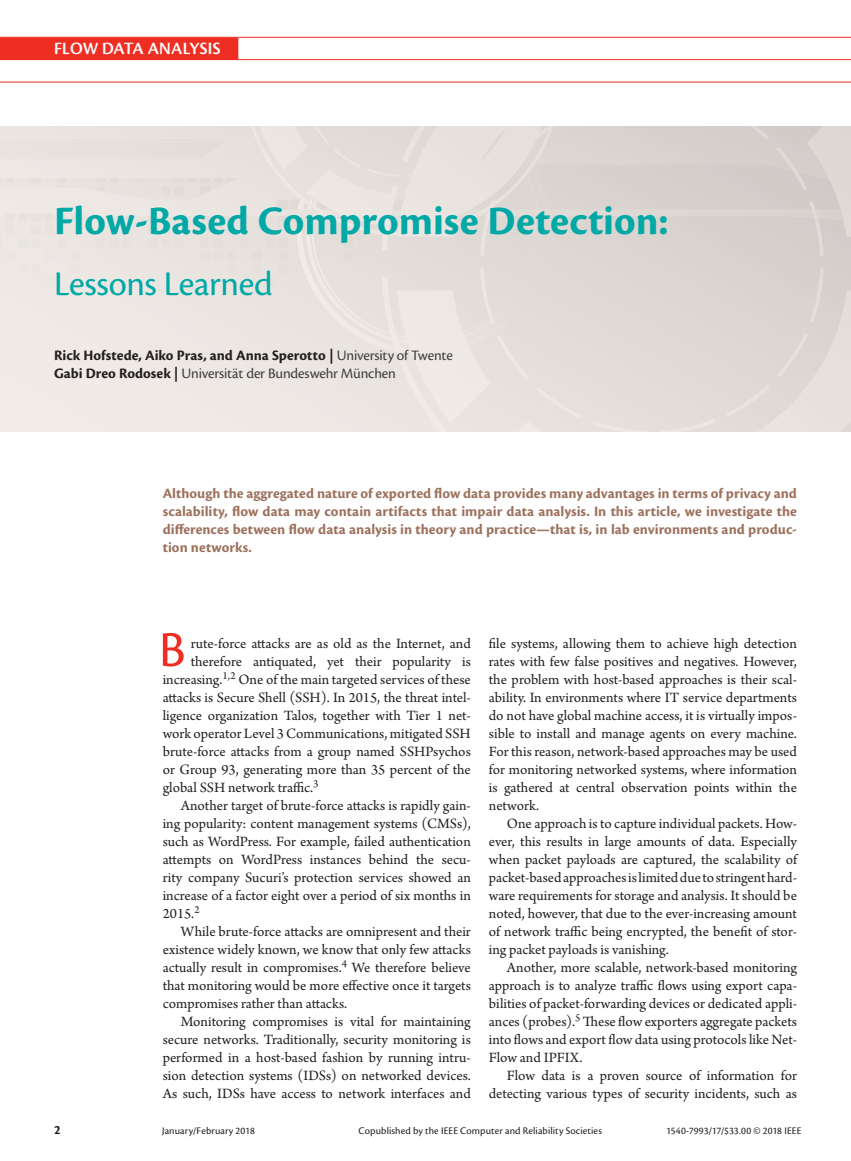
<style>
.page{position:relative;width:851px;height:1161px;background:#fff}
.page>*{position:absolute;margin:0;border:0;box-sizing:border-box;transform-origin:0 0}
.t1{font:52.35px "Cronos Pro";color:#ee2e22}
.t2{font:700 42px "Cronos Pro";letter-spacing:.005em;color:#00a9a5}
.t3{font:36px "Cronos Pro";letter-spacing:-.01em;color:#00a9a5}
.t4{font:18px "Cronos Pro Semibold Disp";letter-spacing:.015em;color:#fff}
.t5{font:15px/18px "Arno Pro";color:#231f20;text-align:justify}
.t6{font:700 15px/18px "Cronos Pro";color:#9d725e;text-align:justify}
.t7{font:700 15px/18px "Cronos Pro";color:#231f20}
.t8{font:700 13.5px "Cronos Pro";color:#231f20}
.t9{font:10.5px "Cronos Pro";letter-spacing:.01em;color:#231f20}
.s1{font-weight:400;color:#3e3e3f}
</style>
<div class="page">
<hr style="left:0;top:37px;width:850px;height:1px;background:#ee2e22">
<hr style="left:0;top:59px;width:850px;height:1px;background:#ee2e22">
<hr style="left:0;top:82px;width:850px;height:1px;background:#ee2e22">
<div style="left:0;top:38px;width:238px;height:22px;background:#ee2e22"></div>
<svg style="left:0;top:126px;width:850px;height:306px;background:#e4dfdb"></svg>
<p class="t4" style="left:54px;top:38px;width:168px">FLOW DATA ANALYSIS</p>
<h2 class="t2" style="left:54px;top:197px;width:615px">Flow-Based Compromise Detection:</h2>
<h3 class="t3" style="left:54px;top:263px;width:220px">Lessons Learned</h3>
<p class="t7" style="left:54px;top:347px;width:400px">Rick Hofstede, Aiko Pras, and Anna Sperotto | <span class="s1">University of Twente<br></span>Gabi Dreo Rodosek | <span class="s1">Universität der Bundeswehr München</span></p>
<p class="t6" style="left:163px;top:484px;width:635px">Although the aggregated nature of exported flow data provides many advantages in terms of privacy and scalability, flow data may contain artifacts that impair data analysis. In this article, we investigate the differences between flow data analysis in theory and practice—that is, in lab environments and produc&shy;tion networks.</p>
<h1 class="t1" style="left:159px;top:620px;width:28px">B</h1>
<p class="t5" style="left:191px;top:635px;width:281px">rute-force attacks are as old as the Internet, and</p>
<p class="t5" style="left:191px;top:653px;width:281px">therefore antiquated, yet their popularity is</p>
<p class="t5" style="left:163px;top:671px;width:309px">increasing.<sup>1,2</sup> One of the main targeted services of these</p>
<p class="t5" style="left:163px;top:689px;width:309px">attacks is Secure Shell (SSH). In 2015, the threat intel-</p>
<p class="t5" style="left:163px;top:707px;width:309px">ligence organization Talos, together with Tier 1 net-</p>
<p class="t5" style="left:163px;top:725px;width:309px">work operator Level 3 Communications, mitigated SSH</p>
<p class="t5" style="left:163px;top:743px;width:309px">brute-force attacks from a group named SSHPsychos</p>
<p class="t5" style="left:163px;top:761px;width:309px">or Group 93, generating more than 35 percent of the</p>
<p class="t5" style="left:163px;top:779px;width:157px">global SSH network traffic.<sup>3</sup></p>
<p class="t5" style="left:181px;top:797px;width:291px">Another target of brute-force attacks is rapidly gain-</p>
<p class="t5" style="left:163px;top:815px;width:309px">ing popularity: content management systems (CMSs),</p>
<p class="t5" style="left:163px;top:833px;width:309px">such as WordPress. For example, failed authentication</p>
<p class="t5" style="left:163px;top:851px;width:309px">attempts on WordPress instances behind the secu-</p>
<p class="t5" style="left:163px;top:869px;width:309px">rity company Sucuri’s protection services showed an</p>
<p class="t5" style="left:163px;top:887px;width:309px">increase of a factor eight over a period of six months in</p>
<p class="t5" style="left:163px;top:905px;width:38px">2015.<sup>2</sup></p>
<p class="t5" style="left:181px;top:923px;width:291px">While brute-force attacks are omnipresent and their</p>
<p class="t5" style="left:163px;top:941px;width:309px">existence widely known, we know that only few attacks</p>
<p class="t5" style="left:163px;top:959px;width:309px">actually result in compromises.<sup>4</sup> We therefore believe</p>
<p class="t5" style="left:163px;top:977px;width:309px">that monitoring would be more effective once it targets</p>
<p class="t5" style="left:163px;top:995px;width:186px">compromises rather than attacks.</p>
<p class="t5" style="left:181px;top:1013px;width:291px">Monitoring compromises is vital for maintaining</p>
<p class="t5" style="left:163px;top:1031px;width:309px">secure networks. Traditionally, security monitoring is</p>
<p class="t5" style="left:163px;top:1049px;width:309px">performed in a host-based fashion by running intru-</p>
<p class="t5" style="left:163px;top:1067px;width:309px">sion detection systems (IDSs) on networked devices.</p>
<p class="t5" style="left:163px;top:1085px;width:309px">As such, IDSs have access to network interfaces and</p>
<p class="t5" style="left:489px;top:635px;width:309px">file systems, allowing them to achieve high detection rates with few false positives and negatives. However, the problem with host-based approaches is their scal&shy;ability. In environments where IT service departments do not have global machine access, it is virtually impos&shy;sible to install and manage agents on every machine.<br>For this reason, network-based approaches may be used for monitoring networked systems, where information is gathered at central observation points within the network.</p>
<p class="t5" style="left:489px;top:815px;width:309px;text-indent:18px">One approach is to capture individual packets. How&shy;ever, this results in large amounts of data. Especially when packet payloads are captured, the scalability of packet-based approaches is limited due to stringent hard&shy;ware requirements for storage and analysis. It should be noted, however, that due to the ever-increasing amount of network traffic being encrypted, the benefit of stor&shy;ing packet payloads is vanishing.</p>
<p class="t5" style="left:489px;top:959px;width:309px;text-indent:18px">Another, more scalable, network-based monitoring approach is to analyze traffic flows using export capa&shy;bilities of packet-forwarding devices or dedicated appli&shy;ances (probes).<sup>5</sup> These flow exporters aggregate packets into flows and export flow data using protocols like Net-Flow and IPFIX.</p>
<p class="t5" style="left:489px;top:1067px;width:309px;text-align:right">Flow data is a proven source of information for detecting various types of security incidents, such as</p>
<p class="t8" style="left:54px;top:1122px;width:8px">2</p>
<p class="t9" style="left:162px;top:1125px;width:94px">January/February 2018</p>
<p class="t9" style="left:358px;top:1125px;width:245px">Copublished by the IEEE Computer and Reliability Societies</p>
<p class="t9" style="left:666px;top:1125px;width:137px">1540-7993/17/$33.00 © 2018 IEEE</p>
</div>
